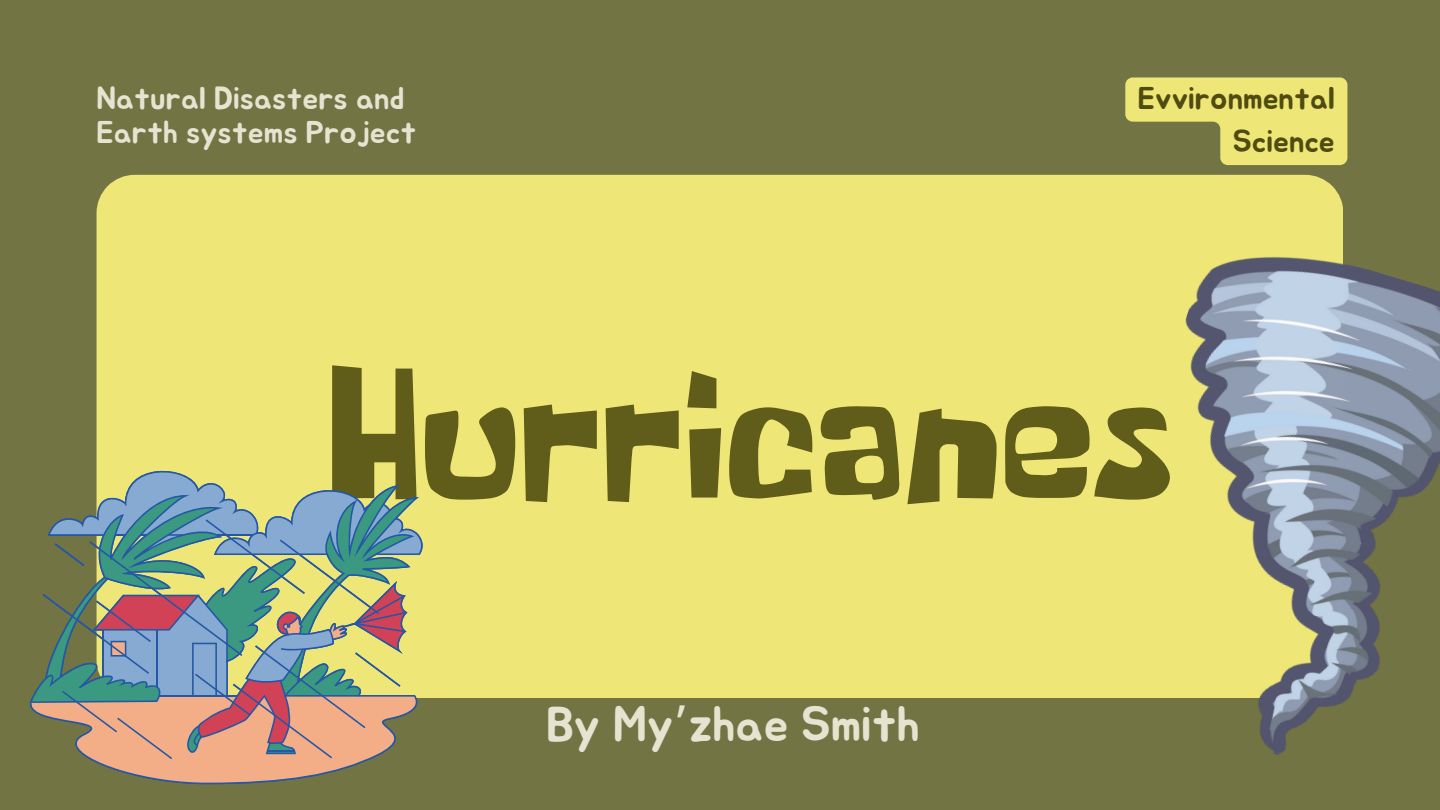
<style>
.page{position:relative;width:1440px;height:810px;background:#727444}
.page>*{position:absolute;margin:0;border:0;box-sizing:border-box;transform-origin:0 0}
.t1{font:191.4px "Some Time Later";color:#605c1a}
.t2{font:48.9px "Jua";color:#e4e4d0}
.t3{font:31.4px/34.6px "Jua";color:#e4e4d0}
.t4{font:31.4px/43.4px "Jua";color:#504c11;text-align:right}
.s1{font-family:"Noto Sans Gurmukhi"}
</style>
<div class="page">
<div style="left:97px;top:175px;width:1246px;height:523px;background:#eee677"></div>
<img style="left:1074px;top:224px;width:366px;height:531px">
<svg style="left:30px;top:460px;width:398px;height:324px"></svg>
<svg style="left:1125px;top:77px;width:222px;height:88px"></svg>
<p class="t3" style="left:97px;top:82px;width:321px">Natural Disasters and<br>Earth systems Project</p>
<p class="t4" style="left:1138px;top:78px;width:199px">Evvironmental<br>Science</p>
<p class="t1" style="left:328px;top:364px;width:848px">Hurricanes</p>
<p class="t2" style="left:546px;top:702px;width:375px">By My<span class="s1">’</span>zhae Smith</p>
</div>
